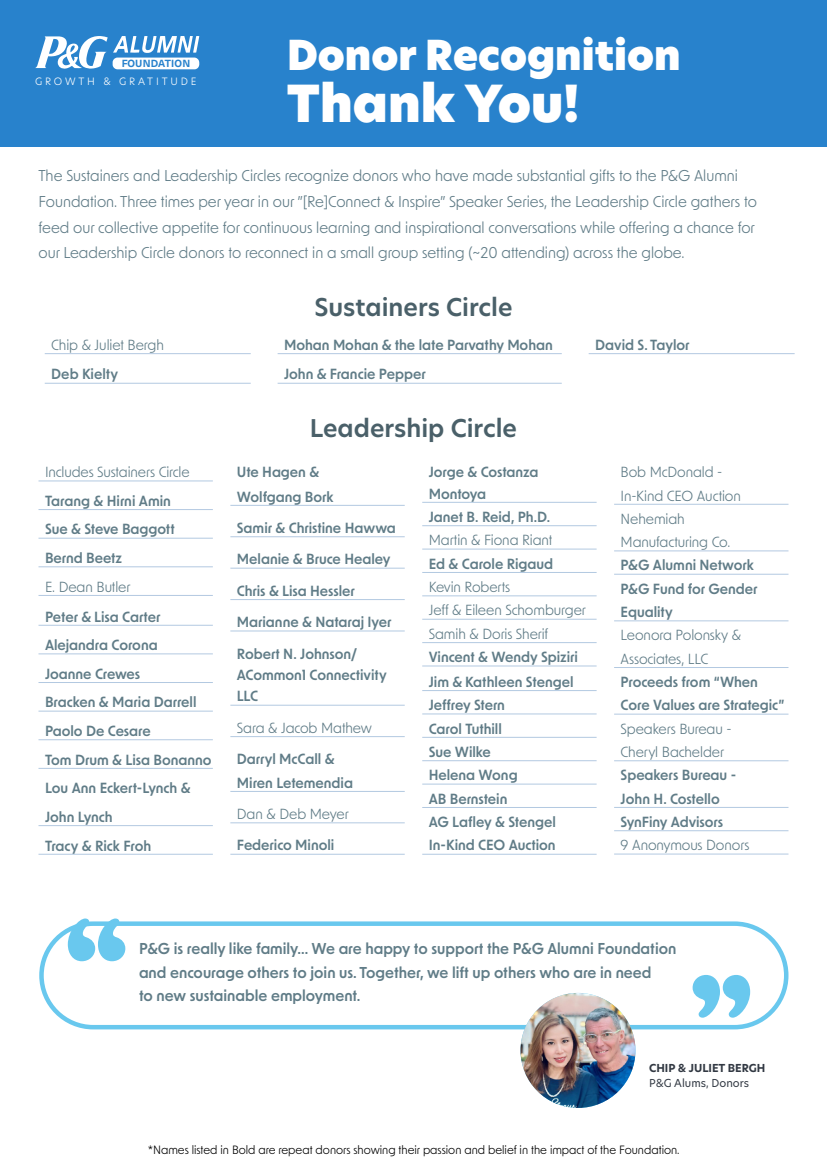
<style>
.page{position:relative;width:827px;height:1170px;background:#fff}
.page>*{position:absolute;margin:0;border:0;box-sizing:border-box;transform-origin:0 0}
.t1{font:700 125.1px "New Kansas";color:#69c8ee}
.t2{font:50px "New Hero Super";color:#fff}
.t3{font:40.5px "New Hero Super";color:#fff}
.t4{font:600 24px "New Hero";color:#4a6069}
.t5{font:15px/25.9px "New Order";color:#607c87}
.t6{font:600 15px/23.5px "New Order";color:#607c87}
.t7{font:600 14px/28.6px "New Order";letter-spacing:-.005em;color:#607c87}
.t8{font:14px/23.3px "New Order";letter-spacing:-.005em;color:#607c87}
.t9{font:11.5px "New Order";color:#000}
.t10{font:700 10.8px "New Hero";color:#323943}
.t11{font:10.8px "New Hero";color:#323943}
.t12{font:300 10px "New Hero";letter-spacing:.28em;color:#fff}
</style>
<div class="page">
<hr style="left:45px;top:353px;width:206px;height:1px;background:#b3c9e1">
<hr style="left:45px;top:383px;width:206px;height:1px;background:#b3c9e1">
<hr style="left:589px;top:353px;width:206px;height:1px;background:#b3c9e1">
<hr style="left:278px;top:353px;width:284px;height:1px;background:#b3c9e1">
<hr style="left:278px;top:383px;width:284px;height:1px;background:#b3c9e1">
<hr style="left:38px;top:481px;width:175px;height:1px;background:#b3c9e1">
<hr style="left:38px;top:509px;width:175px;height:1px;background:#b3c9e1">
<hr style="left:38px;top:538px;width:175px;height:1px;background:#b3c9e1">
<hr style="left:38px;top:567px;width:175px;height:1px;background:#b3c9e1">
<hr style="left:38px;top:595px;width:175px;height:1px;background:#b3c9e1">
<hr style="left:38px;top:625px;width:175px;height:1px;background:#b3c9e1">
<hr style="left:38px;top:654px;width:175px;height:1px;background:#b3c9e1">
<hr style="left:38px;top:682px;width:175px;height:1px;background:#b3c9e1">
<hr style="left:38px;top:711px;width:175px;height:1px;background:#b3c9e1">
<hr style="left:38px;top:740px;width:175px;height:1px;background:#b3c9e1">
<hr style="left:38px;top:768px;width:175px;height:1px;background:#b3c9e1">
<hr style="left:38px;top:825px;width:175px;height:1px;background:#b3c9e1">
<hr style="left:38px;top:854px;width:175px;height:1px;background:#b3c9e1">
<hr style="left:230px;top:505px;width:175px;height:1px;background:#b3c9e1">
<hr style="left:230px;top:537px;width:175px;height:1px;background:#b3c9e1">
<hr style="left:230px;top:568px;width:175px;height:1px;background:#b3c9e1">
<hr style="left:230px;top:599px;width:175px;height:1px;background:#b3c9e1">
<hr style="left:230px;top:631px;width:175px;height:1px;background:#b3c9e1">
<hr style="left:230px;top:705px;width:175px;height:1px;background:#b3c9e1">
<hr style="left:230px;top:736px;width:175px;height:1px;background:#b3c9e1">
<hr style="left:230px;top:791px;width:175px;height:1px;background:#b3c9e1">
<hr style="left:230px;top:823px;width:175px;height:1px;background:#b3c9e1">
<hr style="left:230px;top:854px;width:175px;height:1px;background:#b3c9e1">
<hr style="left:422px;top:502px;width:175px;height:1px;background:#b3c9e1">
<hr style="left:422px;top:525px;width:175px;height:1px;background:#b3c9e1">
<hr style="left:422px;top:549px;width:175px;height:1px;background:#b3c9e1">
<hr style="left:422px;top:572px;width:175px;height:1px;background:#b3c9e1">
<hr style="left:422px;top:596px;width:175px;height:1px;background:#b3c9e1">
<hr style="left:422px;top:619px;width:175px;height:1px;background:#b3c9e1">
<hr style="left:422px;top:642px;width:175px;height:1px;background:#b3c9e1">
<hr style="left:422px;top:666px;width:175px;height:1px;background:#b3c9e1">
<hr style="left:422px;top:690px;width:175px;height:1px;background:#b3c9e1">
<hr style="left:422px;top:714px;width:175px;height:1px;background:#b3c9e1">
<hr style="left:422px;top:737px;width:175px;height:1px;background:#b3c9e1">
<hr style="left:422px;top:760px;width:175px;height:1px;background:#b3c9e1">
<hr style="left:422px;top:784px;width:175px;height:1px;background:#b3c9e1">
<hr style="left:422px;top:807px;width:175px;height:1px;background:#b3c9e1">
<hr style="left:422px;top:854px;width:175px;height:1px;background:#b3c9e1">
<hr style="left:614px;top:504px;width:174px;height:1px;background:#b3c9e1">
<hr style="left:614px;top:551px;width:174px;height:1px;background:#b3c9e1">
<hr style="left:614px;top:574px;width:174px;height:1px;background:#b3c9e1">
<hr style="left:614px;top:621px;width:174px;height:1px;background:#b3c9e1">
<hr style="left:614px;top:667px;width:174px;height:1px;background:#b3c9e1">
<hr style="left:614px;top:714px;width:174px;height:1px;background:#b3c9e1">
<hr style="left:614px;top:761px;width:174px;height:1px;background:#b3c9e1">
<hr style="left:614px;top:807px;width:174px;height:1px;background:#b3c9e1">
<hr style="left:614px;top:830px;width:174px;height:1px;background:#b3c9e1">
<hr style="left:614px;top:854px;width:174px;height:1px;background:#b3c9e1">
<div style="left:0;top:0;width:827px;height:147px;background:#2882cc"></div>
<svg style="left:35px;top:36px;width:164px;height:33px"></svg>
<div style="left:39px;top:921px;width:750px;height:108px;border:4px solid #69c8ee;border-radius:52px"></div>
<img style="left:520px;top:993px;width:116px;height:115px;border-radius:58px">
<p class="t12" style="left:35px;top:74px;width:163px">GROWTH &amp; GRATITUDE</p>
<h3 class="t3" style="left:287px;top:27px;width:395px">Donor Recognition</h3>
<h2 class="t2" style="left:287px;top:69px;width:294px">Thank You!</h2>
<p class="t5" style="left:39px;top:162px;width:720px">The Sustainers and Leadership Circles recognize donors who have made substantial gifts to the P&amp;G Alumni Foundation. Three times per year in our ”[Re]Connect &amp; Inspire” Speaker Series, the Leadership Circle gathers to feed our collective appetite for continuous learning and inspirational conversations while offering a chance for our Leadership Circle donors to reconnect in a small group setting (~20 attending) across the globe.</p>
<p class="t8" style="left:51px;top:333px;width:114px">Chip &amp; Juliet Bergh</p>
<p class="t7" style="left:51px;top:359px;width:68px">Deb Kielty</p>
<p class="t8" style="left:45px;top:460px;width:146px">Includes Sustainers Circle</p>
<p class="t7" style="left:45px;top:486px;width:131px">Tarang &amp; Hirni Amin<br>Sue &amp; Steve Baggott<br>Bernd Beetz</p>
<p class="t8" style="left:45px;top:574px;width:87px">E. Dean Butler</p>
<p class="t7" style="left:45px;top:602px;width:168px">Peter &amp; Lisa Carter<br>Alejandra Corona<br>Joanne Crewes<br>Bracken &amp; Maria Darrell<br>Paolo De Cesare<br>Tom Drum &amp; Lisa Bonanno<br>Lou Ann Eckert-Lynch &amp;<br>John Lynch<br>Tracy &amp; Rick Froh</p>
<h3 class="t4" style="left:314px;top:291px;width:200px">Sustainers Circle</h3>
<p class="t7" style="left:284px;top:330px;width:270px">Mohan Mohan &amp; the late Parvathy Mohan</p>
<p class="t7" style="left:595px;top:330px;width:96px">David S. Taylor</p>
<p class="t7" style="left:284px;top:359px;width:143px">John &amp; Francie Pepper</p>
<h3 class="t4" style="left:310px;top:412px;width:209px">Leadership Circle</h3>
<p class="t7" style="left:237px;top:459px;width:98px;line-height:24.4px">Ute Hagen &amp;<br>Wolfgang Bork</p>
<p class="t7" style="left:237px;top:513px;width:160px">Samir &amp; Christine Hawwa</p>
<p class="t7" style="left:237px;top:544px;width:155px">Melanie &amp; Bruce Healey</p>
<p class="t7" style="left:237px;top:576px;width:119px">Chris &amp; Lisa Hessler</p>
<p class="t7" style="left:237px;top:607px;width:156px">Marianne &amp; Nataraj Iyer</p>
<p class="t7" style="left:237px;top:642px;width:151px;line-height:21.4px">Robert N. Johnson/<br>ACommon1 Connectivity<br>LLC</p>
<p class="t8" style="left:237px;top:715px;width:137px">Sara &amp; Jacob Mathew</p>
<p class="t7" style="left:237px;top:747px;width:118px;line-height:23.4px">Darryl McCall &amp;<br>Miren Letemendia</p>
<p class="t8" style="left:237px;top:802px;width:113px">Dan &amp; Deb Meyer</p>
<p class="t7" style="left:237px;top:830px;width:99px">Federico Minoli</p>
<p class="t7" style="left:429px;top:461px;width:111px;line-height:21.4px">Jorge &amp; Costanza<br>Montoya</p>
<p class="t7" style="left:429px;top:502px;width:123px">Janet B. Reid, Ph.D.</p>
<p class="t8" style="left:429px;top:528px;width:125px">Martin &amp; Fiona Riant</p>
<p class="t7" style="left:429px;top:549px;width:126px">Ed &amp; Carole Rigaud</p>
<p class="t8" style="left:429px;top:575px;width:159px">Kevin Roberts<br>Jeff &amp; Eileen Schomburger<br>Samih &amp; Doris Sherif</p>
<p class="t7" style="left:429px;top:644px;width:151px;line-height:24.6px">Vincent &amp; Wendy Spiziri<br>Jim &amp; Kathleen Stengel</p>
<p class="t7" style="left:429px;top:693px;width:129px;line-height:23.4px">Jeffrey Stern<br>Carol Tuthill<br>Sue Wilke<br>Helena Wong<br>AB Bernstein<br>AG Lafley &amp; Stengel<br>In-Kind CEO Auction</p>
<p class="t8" style="left:621px;top:460px;width:122px">Bob McDonald -<br>In-Kind CEO Auction<br>Nehemiah<br>Manufacturing Co.</p>
<p class="t7" style="left:621px;top:553px;width:139px;line-height:23.3px">P&amp;G Alumni Network<br>P&amp;G Fund for Gender<br>Equality</p>
<p class="t8" style="left:621px;top:623px;width:122px">Leonora Polonsky &amp;<br>Associates, LLC</p>
<p class="t7" style="left:621px;top:670px;width:165px;line-height:23.3px">Proceeds from “When<br>Core Values are Strategic”</p>
<p class="t8" style="left:621px;top:716px;width:113px">Speakers Bureau -<br>Cheryl Bachelder</p>
<p class="t7" style="left:621px;top:763px;width:117px;line-height:23.3px">Speakers Bureau -<br>John H. Costello<br>SynFiny Advisors</p>
<p class="t8" style="left:621px;top:833px;width:130px">9 Anonymous Donors</p>
<h1 class="t1" style="left:65px;top:889px;width:64px">“</h1>
<p class="t6" style="left:139px;top:937px;width:539px">P&amp;G is really like family… We are happy to support the P&amp;G Alumni Foundation and encourage others to join us. Together, we lift up others who are in need</p>
<p class="t6" style="left:139px;top:984px;width:223px">to new sustainable employment.</p>
<h1 class="t1" style="left:690px;top:882px;width:66px">„</h1>
<p class="t10" style="left:649px;top:1061px;width:118px">CHIP &amp; JULIET BERGH</p>
<p class="t11" style="left:649px;top:1075px;width:102px">P&amp;G Alums, Donors</p>
<p class="t9" style="left:148px;top:1142px;width:533px">*Names listed in Bold are repeat donors showing their passion and belief in the impact of the Foundation.</p>
</div>
